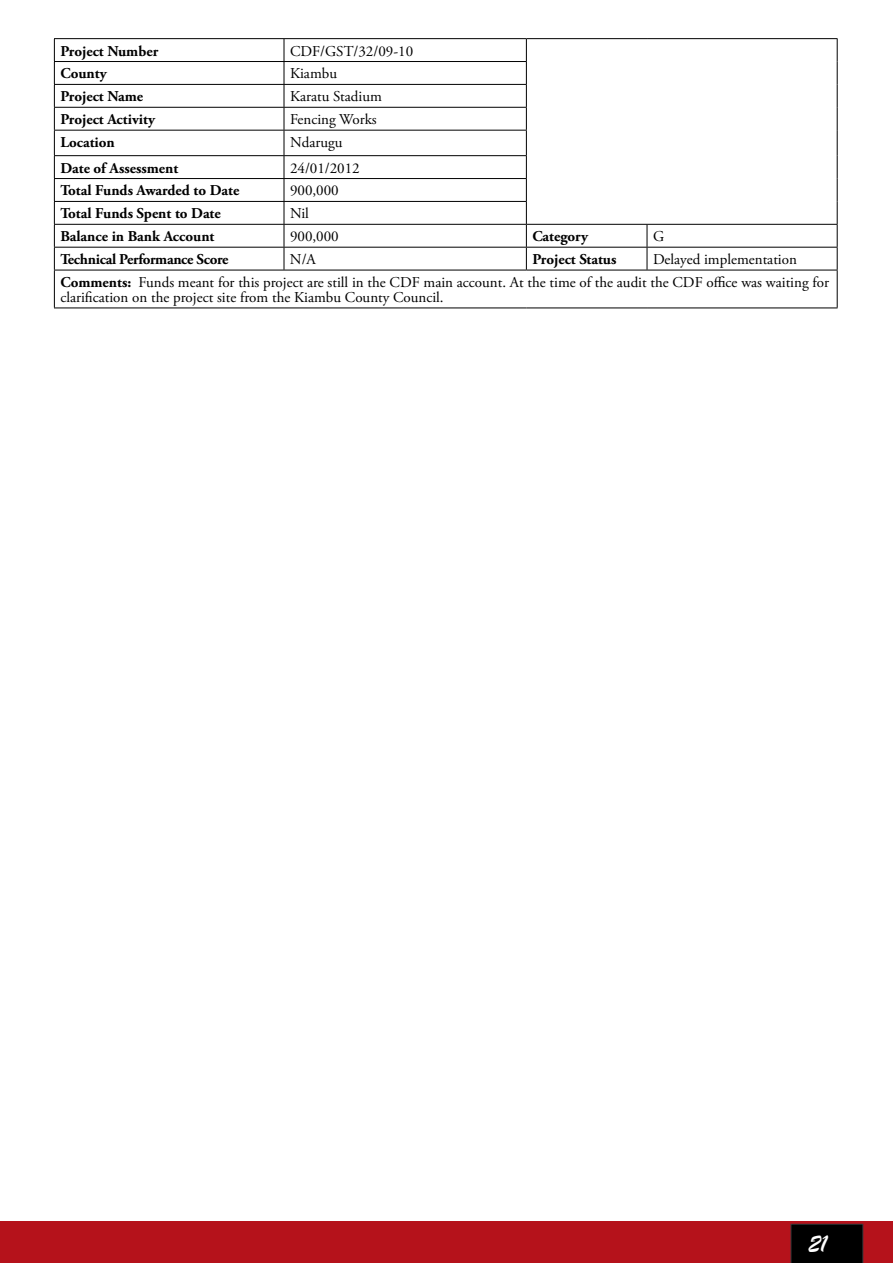
<style>
.page{position:relative;width:893px;height:1263px;background:#fff}
.page>*{position:absolute;margin:0;border:0;box-sizing:border-box;transform-origin:0 0}
.t1{font:27px "Brush Script";color:#fff}
.t2{font:15px/22.8px "Adobe Garamond Pro";color:#000}
.t3{font:700 15px "Adobe Garamond Pro";color:#000}
.t4{font:700 15px "Adobe Garamond Pro";letter-spacing:-.02em;color:#000}
.s1{font-weight:700}
</style>
<div class="page">
<div style="left:0;top:1222px;width:893px;height:41px;background:#b5121b"></div>
<div style="left:791px;top:1224px;width:72px;height:39px;background:#000"></div>
<hr style="left:54px;top:38px;width:230px;height:1px;background:#000">
<hr style="left:284px;top:38px;width:242px;height:1px;background:#000">
<hr style="left:526px;top:38px;width:121px;height:1px;background:#000">
<hr style="left:647px;top:38px;width:190px;height:1px;background:#000">
<hr style="left:54px;top:61px;width:230px;height:1px;background:#000">
<hr style="left:284px;top:61px;width:243px;height:1px;background:#000">
<hr style="left:54px;top:84px;width:230px;height:1px;background:#000">
<hr style="left:284px;top:84px;width:243px;height:1px;background:#000">
<hr style="left:54px;top:107px;width:230px;height:1px;background:#000">
<hr style="left:284px;top:107px;width:243px;height:1px;background:#000">
<hr style="left:54px;top:130px;width:230px;height:1px;background:#000">
<hr style="left:284px;top:130px;width:243px;height:1px;background:#000">
<hr style="left:54px;top:155px;width:230px;height:1px;background:#000">
<hr style="left:284px;top:155px;width:243px;height:1px;background:#000">
<hr style="left:54px;top:178px;width:230px;height:1px;background:#000">
<hr style="left:284px;top:178px;width:243px;height:1px;background:#000">
<hr style="left:54px;top:201px;width:230px;height:1px;background:#000">
<hr style="left:284px;top:201px;width:243px;height:1px;background:#000">
<hr style="left:54px;top:224px;width:230px;height:1px;background:#000">
<hr style="left:284px;top:224px;width:242px;height:1px;background:#000">
<hr style="left:526px;top:224px;width:121px;height:1px;background:#000">
<hr style="left:647px;top:224px;width:190px;height:1px;background:#000">
<hr style="left:54px;top:247px;width:230px;height:1px;background:#000">
<svg style="left:54px;top:39px;width:1px;height:231px"></svg>
<hr style="left:284px;top:247px;width:242px;height:1px;background:#000">
<svg style="left:284px;top:39px;width:1px;height:231px"></svg>
<hr style="left:526px;top:247px;width:121px;height:1px;background:#000">
<svg style="left:526px;top:39px;width:1px;height:231px"></svg>
<hr style="left:647px;top:247px;width:190px;height:1px;background:#000">
<svg style="left:647px;top:225px;width:1px;height:45px"></svg>
<svg style="left:837px;top:39px;width:1px;height:231px"></svg>
<hr style="left:54px;top:270px;width:230px;height:1px;background:#000">
<hr style="left:54px;top:270px;width:1px;height:38px;background:#000">
<hr style="left:284px;top:270px;width:242px;height:1px;background:#000">
<hr style="left:526px;top:270px;width:121px;height:1px;background:#000">
<hr style="left:647px;top:270px;width:190px;height:1px;background:#000">
<hr style="left:837px;top:270px;width:1px;height:38px;background:#000">
<hr style="left:54px;top:308px;width:230px;height:1px;background:#000">
<hr style="left:284px;top:308px;width:242px;height:1px;background:#000">
<hr style="left:526px;top:308px;width:121px;height:1px;background:#000">
<hr style="left:647px;top:308px;width:190px;height:1px;background:#000">
<p class="t3" style="left:60px;top:42px;width:99px">Project Number</p>
<p class="t2" style="left:290px;top:40px;width:125px">CDF/GST/32/09-10</p>
<p class="t3" style="left:60px;top:65px;width:48px">County</p>
<p class="t2" style="left:290px;top:63px;width:49px">Kiambu</p>
<p class="t3" style="left:60px;top:88px;width:84px">Project Name</p>
<p class="t2" style="left:290px;top:86px;width:93px">Karatu Stadium</p>
<p class="t3" style="left:60px;top:111px;width:96px">Project Activity</p>
<p class="t2" style="left:290px;top:109px;width:88px">Fencing Works</p>
<p class="t3" style="left:60px;top:134px;width:56px">Location</p>
<p class="t2" style="left:290px;top:131px;width:54px">Ndarugu</p>
<p class="t3" style="left:60px;top:159px;width:119px">Date of Assessment</p>
<p class="t2" style="left:290px;top:157px;width:71px">24/01/2012</p>
<p class="t3" style="left:60px;top:182px;width:180px">Total Funds Awarded to Date</p>
<p class="t2" style="left:290px;top:180px;width:50px">900,000</p>
<p class="t3" style="left:60px;top:205px;width:162px">Total Funds Spent to Date</p>
<p class="t2" style="left:290px;top:203px;width:20px">Nil</p>
<p class="t3" style="left:60px;top:228px;width:156px">Balance in Bank Account</p>
<p class="t2" style="left:290px;top:226px;width:50px">900,000</p>
<p class="t3" style="left:532px;top:228px;width:57px">Category</p>
<p class="t2" style="left:653px;top:226px;width:13px">G</p>
<p class="t4" style="left:60px;top:251px;width:170px">Technical Performance Score</p>
<p class="t2" style="left:290px;top:248px;width:27px">N/A</p>
<p class="t3" style="left:532px;top:251px;width:86px">Project Status</p>
<p class="t2" style="left:60px;top:248px;width:770px;text-indent:593px">Delayed implementation<br><span class="s1">Comments:</span> Funds meant for this project are still in the CDF main account. At the time of the audit the CDF office was waiting for</p>
<p class="t2" style="left:60px;top:286px;width:385px">clarification on the project site from the Kiambu County Council.</p>
<h1 class="t1" style="left:808px;top:1227px;width:21px">21</h1>
</div>
